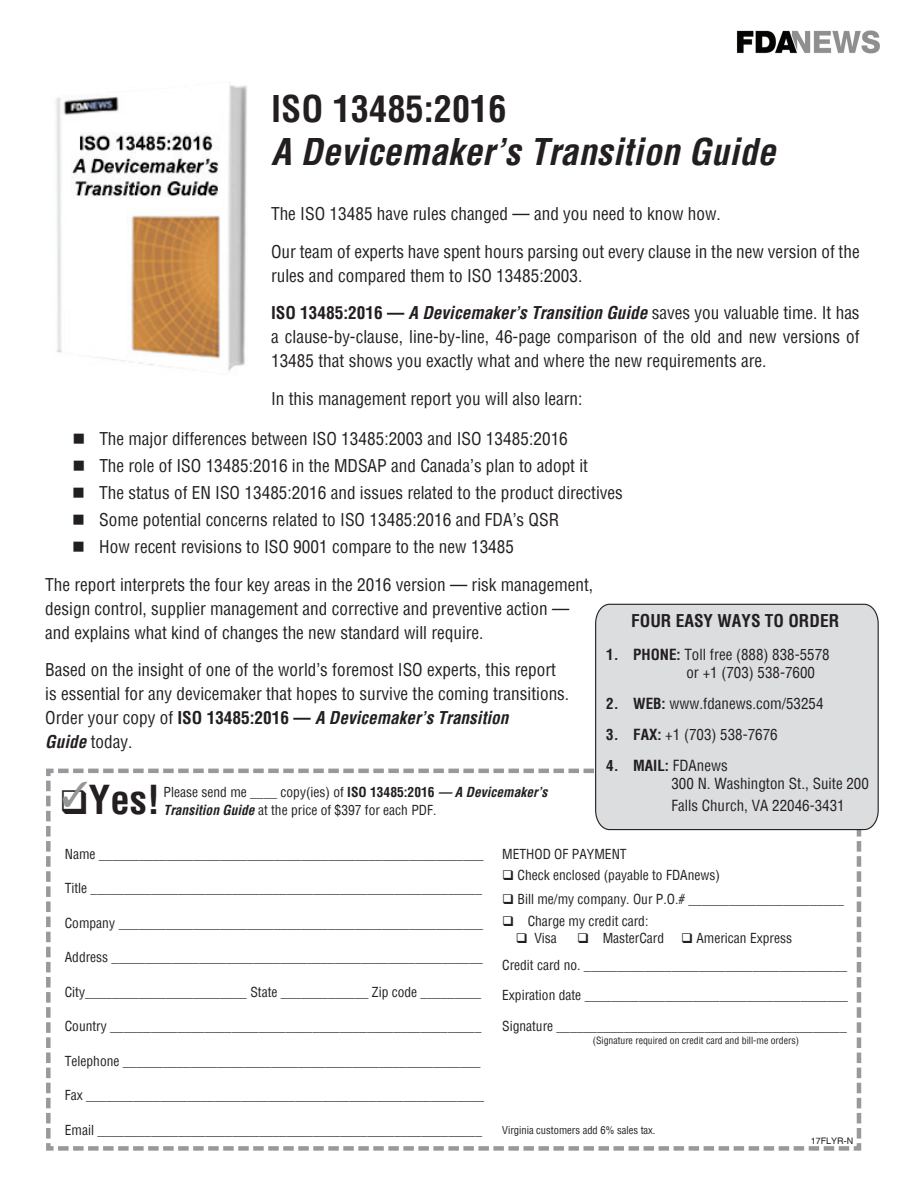
<style>
.page{position:relative;width:918px;height:1188px;background:#fff}
.page>*{position:absolute;margin:0;border:0;box-sizing:border-box;transform-origin:0 0}
.t1{font:700 condensed 39px "Helvetica";color:#231f20}
.t2{font:italic 700 condensed 36px "Helvetica";letter-spacing:.005em;color:#231f20}
.t3{font:700 condensed 36px "Helvetica";letter-spacing:.005em;color:#231f20}
.t4{font:condensed 17.25px/24px "Helvetica";color:#231f20}
.t5{font:700 condensed 17.25px "Helvetica";color:#231f20}
.t6{font:condensed 15px/18px "Helvetica";color:#231f20}
.t7{font:condensed 13.5px/27px "Helvetica";color:#231f20}
.t8{font:condensed 10.5px "Helvetica";color:#231f20}
.t9{font:condensed 9.75px "Helvetica";color:#231f20}
.t10{font:9px "Helvetica";color:#231f20}
.s1{font-weight:700}
.s2{font-weight:700;font-style:italic}
</style>
<div class="page">
<svg style="left:46px;top:768px;width:816px;height:383px"></svg>
<img style="left:737px;top:30px;width:143px;height:24px">
<div style="left:595px;top:603px;width:284px;height:228px;background:#dcdddf"></div>
<img style="left:56px;top:84px;width:191px;height:288px">
<svg style="left:63px;top:781px;width:24px;height:26px"></svg>
<h2 class="t3" style="left:271px;top:85px;width:237px">ISO 13485:2016</h2>
<h2 class="t2" style="left:271px;top:128px;width:506px">A Devicemaker’s Transition Guide</h2>
<p class="t4" style="left:271px;top:195px;width:590px;line-height:37.5px">The ISO 13485 have rules changed — and you need to know how.<br>Our team of experts have spent hours parsing out every clause in the new version of the</p>
<p class="t4" style="left:271px;top:257px;width:590px;line-height:37.5px">rules and compared them to ISO 13485:2003.<br><span class="s1">ISO 13485:2016 —</span> <span class="s2">A Devicemaker’s Transition Guide</span> saves you valuable time. It has</p>
<p class="t4" style="left:271px;top:325px;width:590px">a clause-by-clause, line-by-line, 46-page comparison of the old and new versions of<br>13485 that shows you exactly what and where the new requirements are.</p>
<p class="t4" style="left:271px;top:386px;width:313px">In this management report you will also learn:</p>
<p class="t4" style="left:99px;top:425px;width:525px;line-height:27px">The major differences between ISO 13485:2003 and ISO 13485:2016<br>The role of ISO 13485:2016 in the MDSAP and Canada’s plan to adopt it<br>The status of EN ISO 13485:2016 and issues related to the product directives Some potential concerns related to ISO 13485:2016 and FDA’s QSR<br>How recent revisions to ISO 9001 compare to the new 13485</p>
<p class="t4" style="left:45px;top:572px;width:549px">The report interprets the four key areas in the 2016 version — risk management, design control, supplier management and corrective and preventive action — and explains what kind of changes the new standard will require.</p>
<p class="t4" style="left:45px;top:658px;width:525px">Based on the insight of one of the world’s foremost ISO experts, this report is essential for any devicemaker that hopes to survive the coming transitions.<br>Order your copy of <span class="s1">ISO 13485:2016 —</span> <span class="s2">A Devicemaker’s Transition<br>Guide</span> today.</p>
<p class="t5" style="left:631px;top:610px;width:209px">FOUR EASY WAYS TO ORDER</p>
<p class="t6" style="left:686px;top:646px;width:145px;text-indent:-80px"><span class="s1">1. PHONE:</span> Toll free (888) 838-5578 or +1 (703) 538-7600</p>
<p class="t6" style="left:606px;top:695px;width:219px"><span class="s1">2. WEB:</span> www.fdanews.com/53254</p>
<p class="t6" style="left:606px;top:726px;width:173px"><span class="s1">3. FAX:</span> +1 (703) 538-7676</p>
<p class="t6" style="left:671px;top:757px;width:199px;text-indent:-65px"><span class="s1">4. MAIL:</span> FDAnews<br>300 N. Washington St., Suite 200</p>
<p class="t6" style="left:671px;top:796px;width:175px">Falls Church, VA 22046-3431</p>
<h1 class="t1" style="left:59px;top:774px;width:102px">❑Yes!</h1>
<p class="t7" style="left:164px;top:783px;width:385px;line-height:18px">Please send me ____ copy(ies) of <span class="s1">ISO 13485:2016</span> <span class="s2">— A Devicemaker’s<br>Transition Guide</span> at the price of $397 for each PDF.</p>
<p class="t7" style="left:65px;top:840px;width:420px">Name _________________________________________________________</p>
<p class="t7" style="left:65px;top:874px;width:419px">Title __________________________________________________________</p>
<p class="t7" style="left:65px;top:909px;width:420px">Company ______________________________________________________</p>
<p class="t7" style="left:65px;top:944px;width:420px">Address _______________________________________________________</p>
<p class="t7" style="left:65px;top:978px;width:418px">City________________________ State _____________ Zip code _________</p>
<p class="t7" style="left:65px;top:1013px;width:418px">Country _______________________________________________________</p>
<p class="t7" style="left:65px;top:1047px;width:417px">Telephone _____________________________________________________</p>
<p class="t7" style="left:65px;top:1082px;width:421px">Fax ___________________________________________________________</p>
<p class="t7" style="left:65px;top:1116px;width:419px">Email _________________________________________________________</p>
<p class="t7" style="left:502px;top:840px;width:126px">METHOD OF PAYMENT</p>
<p class="t7" style="left:502px;top:861px;width:219px">❑ Check enclosed (payable to FDAnews)</p>
<p class="t7" style="left:502px;top:885px;width:343px">❑ Bill me/my company. Our P.O.# _______________________</p>
<p class="t7" style="left:502px;top:908px;width:148px">❑ Charge my credit card:</p>
<p class="t7" style="left:516px;top:924px;width:43px">❑ Visa</p>
<p class="t7" style="left:502px;top:924px;width:346px;text-indent:75px">❑ MasterCard ❑ American Express<br>Credit card no. _______________________________________</p>
<p class="t7" style="left:502px;top:981px;width:347px">Expiration date _______________________________________</p>
<p class="t7" style="left:502px;top:1013px;width:346px">Signature ___________________________________________</p>
<p class="t9" style="left:593px;top:1034px;width:208px">(Signature required on credit card and bill-me orders)</p>
<p class="t8" style="left:502px;top:1124px;width:155px">Virginia customers add 6% sales tax.</p>
<p class="t10" style="left:811px;top:1135px;width:44px">17FLYR-N</p>
</div>
